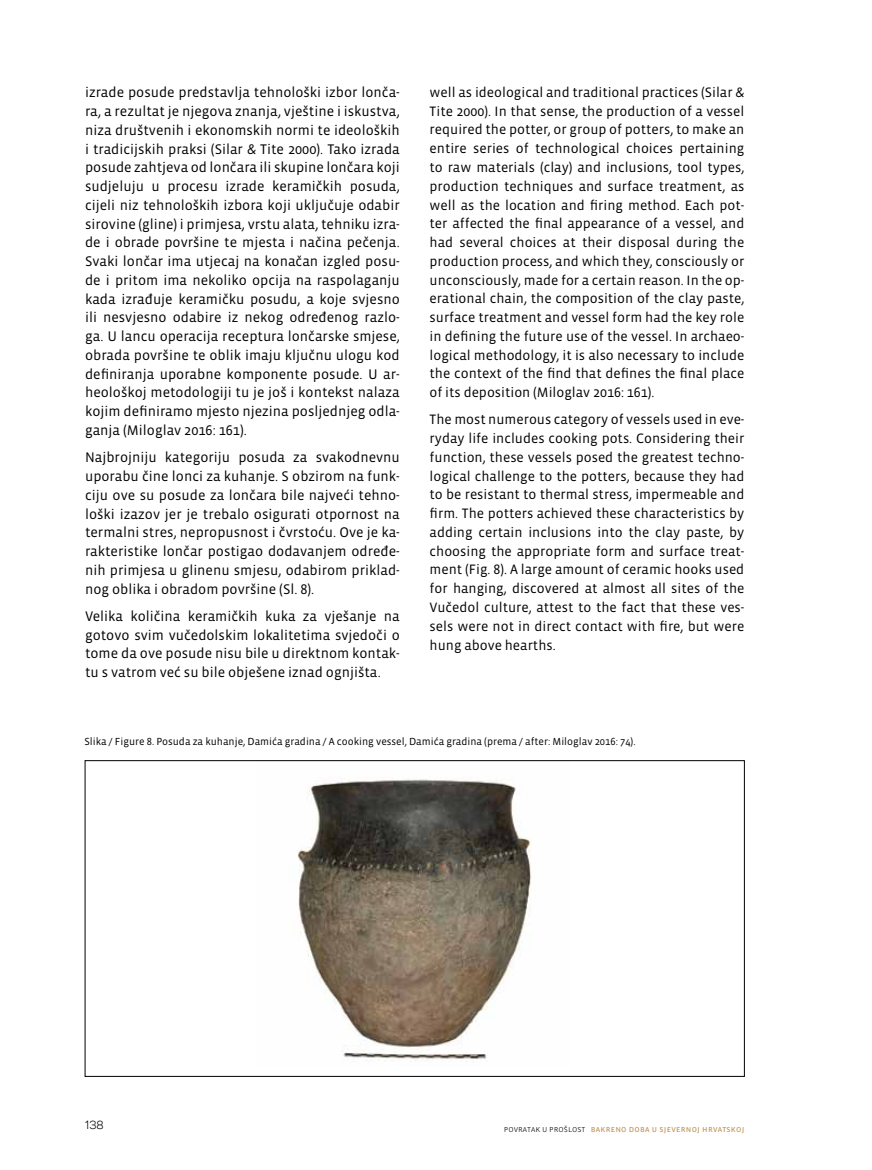
<style>
.page{position:relative;width:872px;height:1170px;background:#fff}
.page>*{position:absolute;margin:0;border:0;box-sizing:border-box;transform-origin:0 0}
.t1{font:14.25px/18.8px "Vista Sans OTCE";color:#000;text-align:justify}
.t2{font:13.95px/18.8px "Vista Sans OTCE";color:#000;text-align:justify}
.t3{font:10.5px "Vista Sans OTCE";color:#000}
.t4{font:10.5px "Polaris";color:#000}
.t5{font:9px "Vista Sans OTCE";letter-spacing:.025em;color:#be8b47}
.s1{font-weight:300;color:#000}
</style>
<div class="page">
<img style="left:298px;top:778px;width:233px;height:285px">
<p class="t1" style="left:85px;top:83px;width:316px">izrade posude predstavlja tehnološki izbor lonča&shy;ra, a rezultat je njegova znanja, vještine i iskustva, niza društvenih i ekonomskih normi te ideoloških i tradicijskih praksi (Silar &amp; Tite 2000). Tako izrada posude zahtjeva od lončara ili skupine lončara koji sudjeluju u procesu izrade keramičkih posuda, cijeli niz tehnoloških izbora koji uključuje odabir sirovine (gline) i primjesa, vrstu alata, tehniku izra&shy;de i obrade površine te mjesta i načina pečenja.<br>Svaki lončar ima utjecaj na konačan izgled posu&shy;de i pritom ima nekoliko opcija na raspolaganju kada izrađuje keramičku posudu, a koje svjesno ili nesvjesno odabire iz nekog određenog razlo&shy;ga. U lancu operacija receptura lončarske smjese, obrada površine te oblik imaju ključnu ulogu kod definiranja uporabne komponente posude. U ar&shy;heološkoj metodologiji tu je još i kontekst nalaza kojim definiramo mjesto njezina posljednjeg odla&shy;ganja (Miloglav 2016: 161).</p>
<p class="t1" style="left:85px;top:448px;width:316px">Najbrojniju kategoriju posuda za svakodnevnu uporabu čine lonci za kuhanje. S obzirom na funk&shy;ciju ove su posude za lončara bile najveći tehno&shy;loški izazov jer je trebalo osigurati otpornost na termalni stres, nepropusnost i čvrstoću. Ove je ka&shy;rakteristike lončar postigao dodavanjem određe&shy;nih primjesa u glinenu smjesu, odabirom priklad&shy;nog oblika i obradom površine (Sl. 8).</p>
<p class="t1" style="left:85px;top:606px;width:316px">Velika količina keramičkih kuka za vješanje na gotovo svim vučedolskim lokalitetima svjedoči o tome da ove posude nisu bile u direktnom kontak&shy;tu s vatrom već su bile obješene iznad ognjišta.</p>
<p class="t2" style="left:429px;top:83px;width:316px">well as ideological and traditional practices (Silar &amp; Tite 2000). In that sense, the production of a vessel required the potter, or group of potters, to make an entire series of technological choices pertaining to raw materials (clay) and inclusions, tool types, production techniques and surface treatment, as well as the location and firing method. Each pot&shy;ter affected the final appearance of a vessel, and had several choices at their disposal during the production process, and which they, consciously or unconsciously, made for a certain reason. In the op&shy;erational chain, the composition of the clay paste, surface treatment and vessel form had the key role in defining the future use of the vessel. In archaeo&shy;logical methodology, it is also necessary to include the context of the find that defines the final place of its deposition (Miloglav 2016: 161).</p>
<p class="t2" style="left:429px;top:410px;width:316px">The most numerous category of vessels used in eve&shy;ryday life includes cooking pots. Considering their function, these vessels posed the greatest techno&shy;logical challenge to the potters, because they had to be resistant to thermal stress, impermeable and firm. The potters achieved these characteristics by adding certain inclusions into the clay paste, by choosing the appropriate form and surface treat&shy;ment (Fig. 8). A large amount of ceramic hooks used for hanging, discovered at almost all sites of the Vučedol culture, attest to the fact that these ves&shy;sels were not in direct contact with fire, but were hung above hearths.</p>
<p class="t3" style="left:84px;top:735px;width:552px">Slika / Figure 8. Posuda za kuhanje, Damića gradina / A cooking vessel, Damića gradina (prema / after: Miloglav 2016: 74).</p>
<p class="t4" style="left:85px;top:1117px;width:20px">138</p>
<p class="t5" style="left:504px;top:1123px;width:242px"><span class="s1">povratak u prošlost</span> bakreno doba u sjevernoj hrvatskoj</p>
</div>
